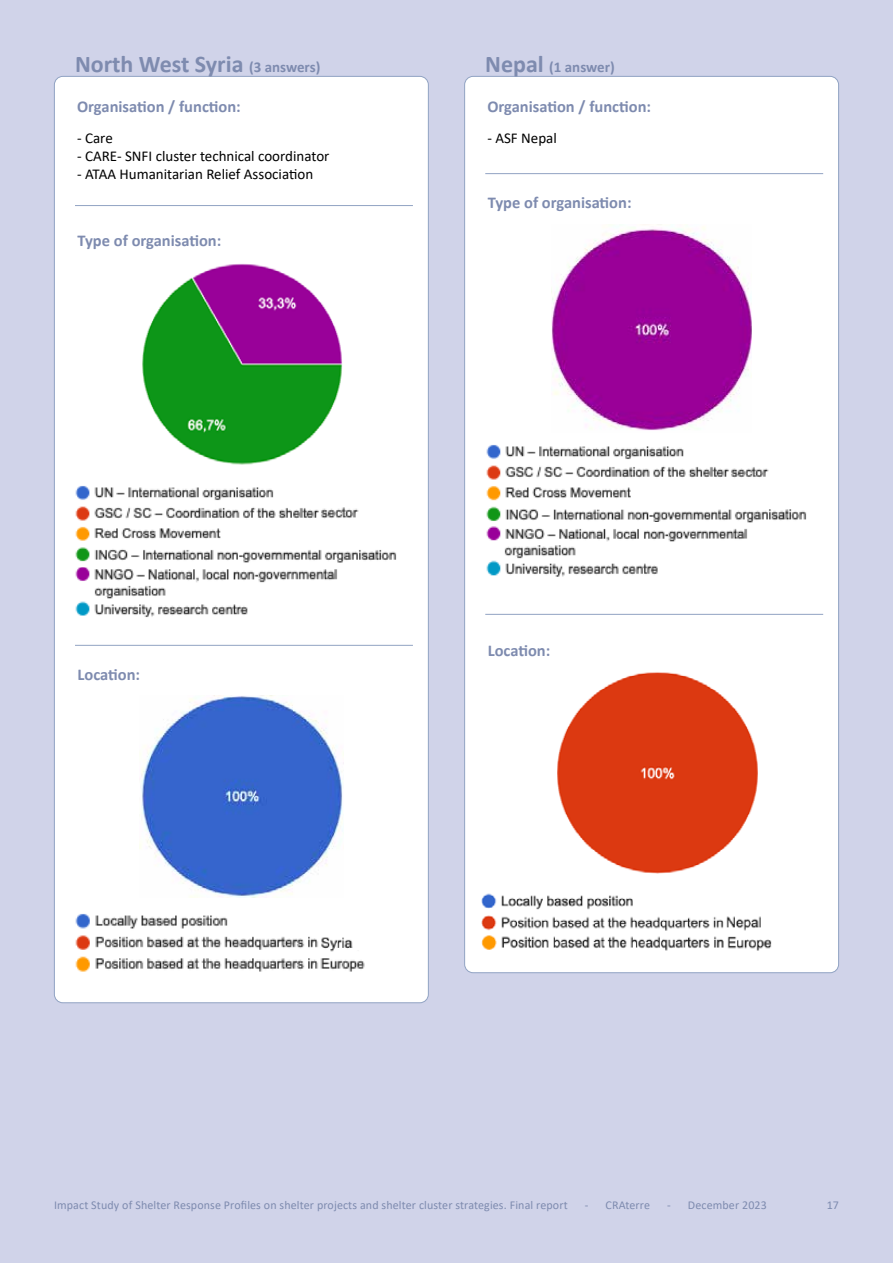
<style>
.page{position:relative;width:893px;height:1263px;background:#d0d3e9}
.page>*{position:absolute;margin:0;border:0;box-sizing:border-box;transform-origin:0 0}
.t1{font:700 24px "Calibri";color:#7e8baf}
.t2{font:700 16.5px "Calibri";color:#7e8baf}
.t3{font:15px "Calibri";color:#000}
.t4{font:700 15px "Calibri";color:#7e8baf}
.t5{font:12px "Calibri";letter-spacing:.01em;color:#7e8baf}
.s1{font-size:15px}
.s2{font-size:24px}
</style>
<div class="page">
<div style="left:54px;top:76px;width:374px;height:927px;background:#fff;border-radius:9px"></div>
<img style="left:75px;top:486px;width:244px;height:35px">
<img style="left:75px;top:526px;width:247px;height:36px">
<img style="left:75px;top:567px;width:184px;height:15px">
<img style="left:75px;top:601px;width:173px;height:16px">
<img style="left:94px;top:585px;width:154px;height:17px">
<img style="left:324px;top:550px;width:73px;height:13px">
<img style="left:259px;top:569px;width:79px;height:14px">
<img style="left:321px;top:507px;width:38px;height:12px">
<hr style="left:75px;top:205px;width:338px;height:1px;background:#91a3c3">
<hr style="left:75px;top:645px;width:338px;height:1px;background:#91a3c3">
<img style="left:139px;top:695px;width:205px;height:203px">
<img style="left:142px;top:263px;width:200px;height:202px">
<div style="left:465px;top:76px;width:374px;height:897px;background:#fff;border-radius:9px"></div>
<img style="left:486px;top:445px;width:246px;height:77px">
<img style="left:486px;top:527px;width:183px;height:15px">
<img style="left:486px;top:561px;width:172px;height:16px">
<img style="left:504px;top:545px;width:154px;height:17px">
<img style="left:734px;top:509px;width:73px;height:14px">
<img style="left:669px;top:529px;width:79px;height:13px">
<img style="left:730px;top:465px;width:39px;height:18px">
<hr style="left:485px;top:173px;width:338px;height:1px;background:#91a3c3">
<hr style="left:485px;top:614px;width:338px;height:1px;background:#91a3c3">
<img style="left:552px;top:224px;width:200px;height:207px">
<img style="left:481px;top:893px;width:243px;height:58px">
<img style="left:727px;top:936px;width:45px;height:15px">
<img style="left:726px;top:916px;width:35px;height:15px">
<img style="left:557px;top:672px;width:200px;height:202px">
<img style="left:75px;top:913px;width:243px;height:37px">
<img style="left:75px;top:956px;width:243px;height:16px">
<img style="left:320px;top:958px;width:45px;height:14px">
<img style="left:321px;top:937px;width:32px;height:15px">
<p class="t1" style="left:75px;top:49px;width:247px">North West Syria <span class="s1">(3 answers)</span></p>
<p class="t2" style="left:77px;top:97px;width:165px">Organisation / function:</p>
<p class="t3" style="left:77px;top:128px;width:37px">- Care</p>
<p class="t3" style="left:77px;top:146px;width:254px">- CARE- SNFI cluster technical coordinator</p>
<p class="t3" style="left:77px;top:164px;width:238px">- ATAA Humanitarian Relief Association</p>
<p class="t2" style="left:77px;top:231px;width:145px">Type of organisation:</p>
<p class="t4" style="left:485px;top:58px;width:131px"><span class="s2">Nepal</span> (1 answer)</p>
<p class="t2" style="left:487px;top:97px;width:165px">Organisation / function:</p>
<p class="t3" style="left:487px;top:128px;width:71px">- ASF Nepal</p>
<p class="t2" style="left:488px;top:192px;width:145px">Type of organisation:</p>
<p class="t2" style="left:77px;top:665px;width:64px">Location:</p>
<p class="t2" style="left:488px;top:640px;width:64px">Location:</p>
<p class="t5" style="left:54px;top:1197px;width:515px">Impact Study of Shelter Response Profiles on shelter projects and shelter cluster strategies. Final report</p>
<p class="t5" style="left:585px;top:1197px;width:67px">- CRAterre</p>
<p class="t5" style="left:667px;top:1197px;width:101px">- December 2023</p>
<p class="t5" style="left:827px;top:1197px;width:14px">17</p>
</div>
